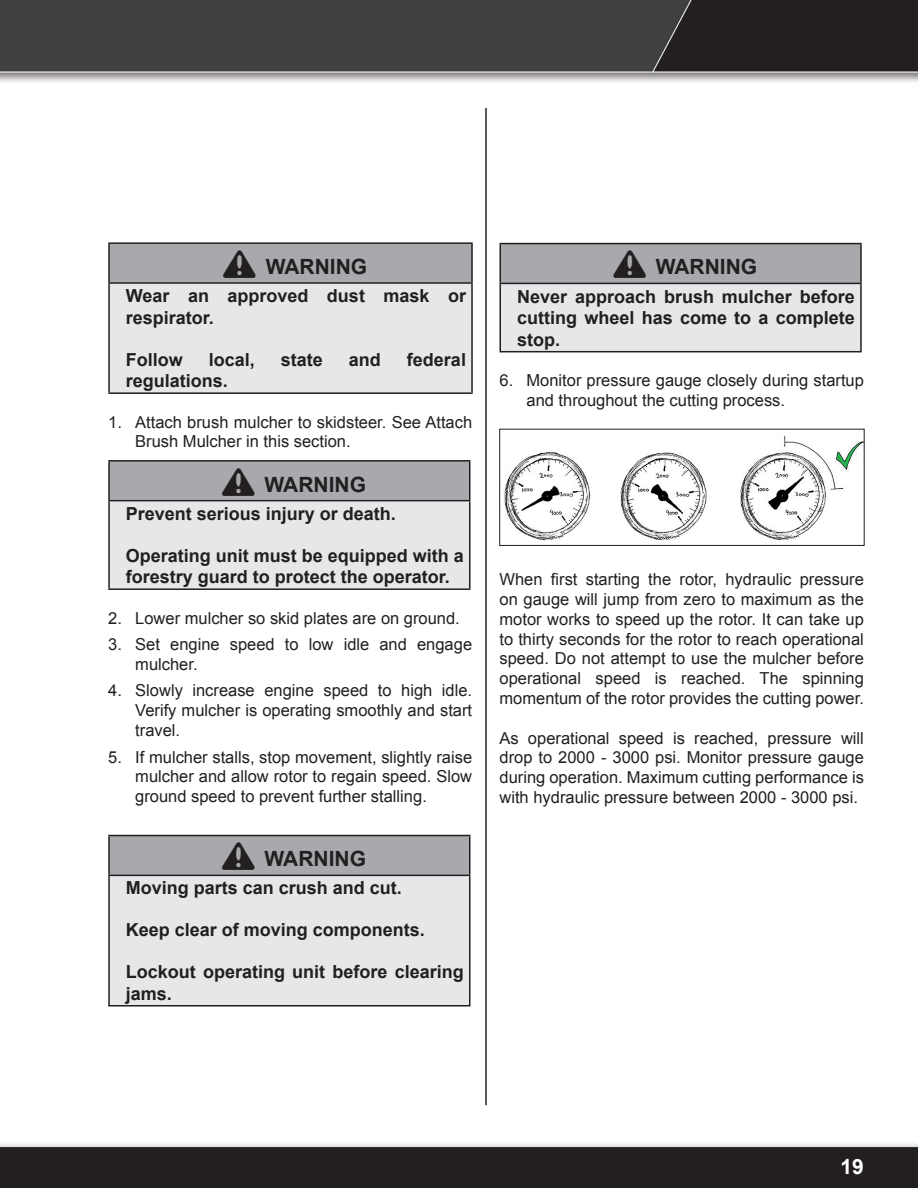
<style>
.page{position:relative;width:918px;height:1188px;background:#fff}
.page>*{position:absolute;margin:0;border:0;box-sizing:border-box;transform-origin:0 0}
.Warnings{font:700 21px "Arial";color:#231f20}
.t1{font:700 21px "Arial";color:#fff}
.Warning_Text{font:700 18px/21.6px "Arial";color:#231f20}
.Regular_Text{font:16.5px/19.8px "Arial";color:#231f20;text-align:justify}
.s1{font-family:"Warning Box";font-weight:400;font-size:30px}
</style>
<div class="page">
<img style="left:0;top:0;width:918px;height:1188px">
<div style="left:109px;top:243px;width:363px;height:40px;background:#a8a9ad"></div>
<div style="left:109px;top:283px;width:363px;height:110px;background:#e6e7e9"></div>
<hr style="left:108px;top:242px;width:365px;height:2px;background:#231f20">
<hr style="left:108px;top:244px;width:2px;height:38px;background:#231f20">
<hr style="left:471px;top:244px;width:2px;height:38px;background:#231f20">
<hr style="left:108px;top:282px;width:365px;height:2px;background:#231f20">
<hr style="left:108px;top:284px;width:2px;height:108px;background:#231f20">
<hr style="left:471px;top:284px;width:2px;height:108px;background:#231f20">
<hr style="left:108px;top:392px;width:365px;height:2px;background:#231f20">
<div style="left:109px;top:461px;width:361px;height:40px;background:#a8a9ad"></div>
<div style="left:109px;top:501px;width:361px;height:88px;background:#e6e7e9"></div>
<hr style="left:108px;top:460px;width:362px;height:2px;background:#231f20">
<hr style="left:108px;top:462px;width:2px;height:38px;background:#231f20">
<hr style="left:469px;top:462px;width:1px;height:38px;background:#231f20">
<hr style="left:108px;top:500px;width:362px;height:1px;background:#231f20">
<hr style="left:108px;top:501px;width:2px;height:87px;background:#231f20">
<hr style="left:469px;top:501px;width:1px;height:87px;background:#231f20">
<hr style="left:108px;top:588px;width:362px;height:2px;background:#231f20">
<div style="left:109px;top:836px;width:361px;height:39px;background:#a8a9ad"></div>
<div style="left:109px;top:875px;width:361px;height:131px;background:#e6e7e9"></div>
<hr style="left:108px;top:835px;width:362px;height:1px;background:#231f20">
<hr style="left:108px;top:836px;width:2px;height:39px;background:#231f20">
<hr style="left:469px;top:836px;width:1px;height:39px;background:#231f20">
<hr style="left:108px;top:875px;width:362px;height:1px;background:#231f20">
<hr style="left:108px;top:876px;width:2px;height:129px;background:#231f20">
<hr style="left:469px;top:876px;width:1px;height:129px;background:#231f20">
<hr style="left:108px;top:1005px;width:362px;height:2px;background:#231f20">
<hr style="left:485px;top:108px;width:2px;height:997px;background:#231f20">
<div style="left:500px;top:244px;width:361px;height:39px;background:#a8a9ad"></div>
<div style="left:500px;top:283px;width:361px;height:69px;background:#e6e7e9"></div>
<hr style="left:500px;top:243px;width:362px;height:1px;background:#231f20">
<hr style="left:500px;top:244px;width:1px;height:39px;background:#231f20">
<hr style="left:860px;top:244px;width:2px;height:39px;background:#231f20">
<hr style="left:500px;top:283px;width:362px;height:1px;background:#231f20">
<hr style="left:500px;top:284px;width:1px;height:67px;background:#231f20">
<hr style="left:860px;top:284px;width:2px;height:67px;background:#231f20">
<hr style="left:500px;top:351px;width:362px;height:1px;background:#231f20">
<img style="left:502px;top:431px;width:360px;height:113px">
<div style="left:500px;top:429px;width:364px;height:117px;border:1px solid #231f20"></div>
<p class="Warnings" style="left:227px;top:253px;width:141px"><span class="s1">^</span> WARNING</p>
<p class="Warning_Text" style="left:126px;top:286px;width:342px">Wear an approved dust mask or respirator.</p>
<p class="Warning_Text" style="left:126px;top:349px;width:59px">Follow</p>
<p class="Warning_Text" style="left:209px;top:349px;width:48px">local,</p>
<p class="Warning_Text" style="left:281px;top:349px;width:44px">state</p>
<p class="Warning_Text" style="left:349px;top:349px;width:34px">and</p>
<p class="Warning_Text" style="left:407px;top:349px;width:61px">federal</p>
<p class="Warning_Text" style="left:126px;top:371px;width:101px">regulations.</p>
<p class="Regular_Text" style="left:135px;top:412px;width:338px;text-indent:-27px">1. Attach brush mulcher to skidsteer. See Attach<br>Brush Mulcher in this section.</p>
<p class="Warnings" style="left:226px;top:470px;width:141px"><span class="s1">^</span> WARNING</p>
<p class="Warning_Text" style="left:126px;top:503px;width:269px">Prevent serious injury or death.</p>
<p class="Warning_Text" style="left:126px;top:545px;width:339px">Operating unit must be equipped with a forestry guard to protect the operator.</p>
<p class="Regular_Text" style="left:108px;top:608px;width:353px">2. Lower mulcher so skid plates are on ground.</p>
<p class="Regular_Text" style="left:135px;top:635px;width:338px;text-indent:-27px">3. Set engine speed to low idle and engage mulcher.</p>
<p class="Regular_Text" style="left:135px;top:681px;width:338px;text-indent:-27px">4. Slowly increase engine speed to high idle.<br>Verify mulcher is operating smoothly and start travel.</p>
<p class="Regular_Text" style="left:135px;top:747px;width:338px;text-indent:-27px">5. If mulcher stalls, stop movement, slightly raise mulcher and allow rotor to regain speed. Slow ground speed to prevent further stalling.</p>
<p class="Warnings" style="left:226px;top:845px;width:141px"><span class="s1">^</span> WARNING</p>
<p class="Warning_Text" style="left:126px;top:878px;width:275px">Moving parts can crush and cut.</p>
<p class="Warning_Text" style="left:126px;top:920px;width:298px">Keep clear of moving components.</p>
<p class="Warning_Text" style="left:126px;top:962px;width:339px">Lockout operating unit before clearing jams.</p>
<p class="Warnings" style="left:617px;top:253px;width:141px"><span class="s1">^</span> WARNING</p>
<p class="Warning_Text" style="left:517px;top:286px;width:339px;text-align:justify">Never approach brush mulcher before cutting wheel has come to a complete stop.</p>
<p class="Regular_Text" style="left:526px;top:371px;width:339px;text-indent:-27px">6. Monitor pressure gauge closely during startup and throughout the cutting process.</p>
<p class="Regular_Text" style="left:500px;top:570px;width:366px">When first starting the rotor, hydraulic pressure on gauge will jump from zero to maximum as the motor works to speed up the rotor. It can take up to thirty seconds for the rotor to reach operational speed. Do not attempt to use the mulcher before operational speed is reached. The spinning momentum of the rotor provides the cutting power.</p>
<p class="Regular_Text" style="left:500px;top:728px;width:366px">As operational speed is reached, pressure will drop to 2000 - 3000 psi. Monitor pressure gauge during operation. Maximum cutting performance is with hydraulic pressure between 2000 - 3000 psi.</p>
<p class="t1" style="left:841px;top:1152px;width:25px">19</p>
</div>
